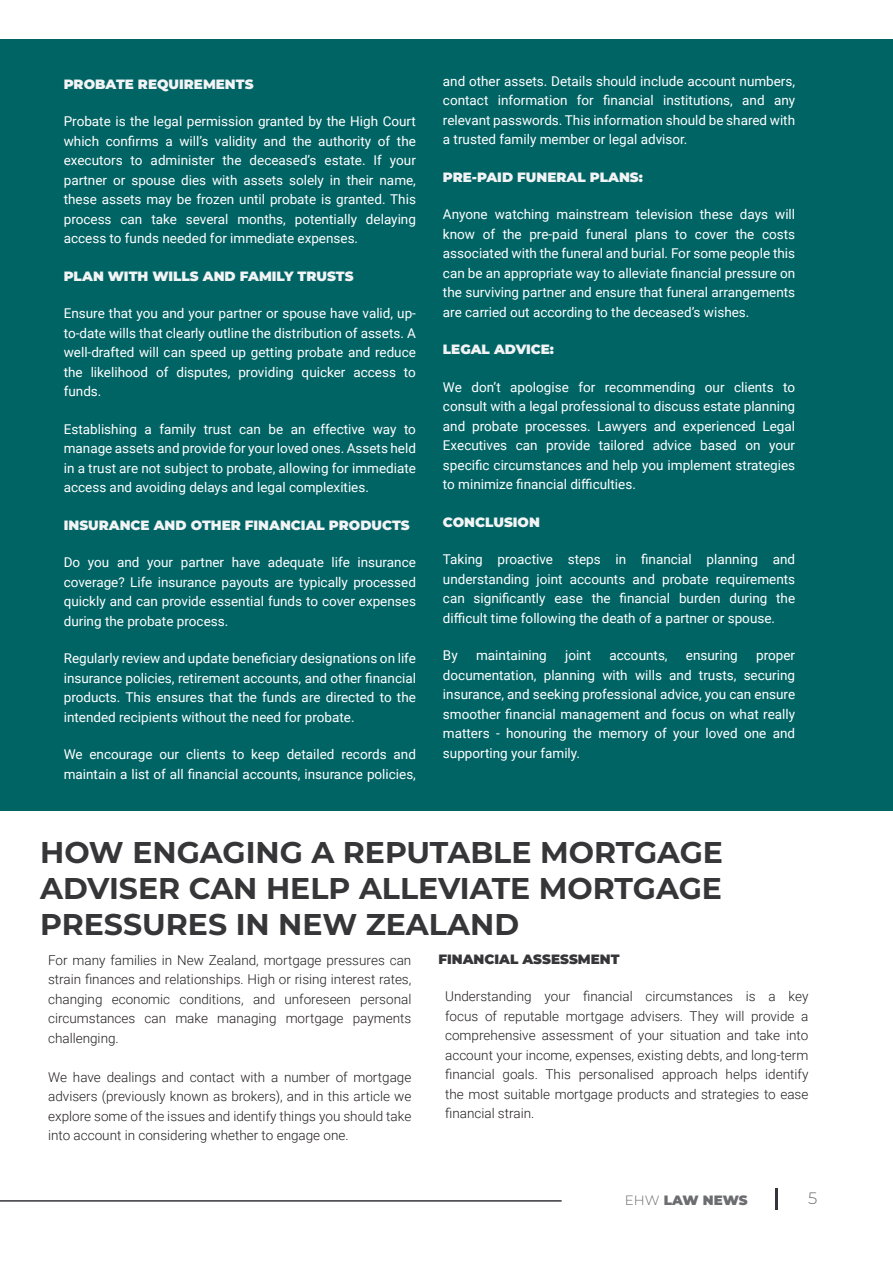
<style>
.page{position:relative;width:893px;height:1263px;background:#fff}
.page>*{position:absolute;margin:0;border:0;box-sizing:border-box;transform-origin:0 0}
.t1{font:700 30px/36px "Montserrat";color:#363639;text-align:justify}
.t2{font:300 16.5px "Montserrat";color:#6c6d70}
.Body_Text{font:13.5px/19.5px "Roboto";color:#fff;text-align:justify}
.Body_Text-2{font:300 13.5px/19.5px "Roboto";color:#231f20;text-align:justify}
.Body_Section_Heading{font:900 13.5px "Montserrat";color:#f2f3f4}
.Body_Section_Heading-2{font:900 13.5px "Montserrat";color:#363639}
.t3{font:900 13.5px "Montserrat";letter-spacing:-.01em;color:#6c6d70}
.s1{font-weight:300}
</style>
<div class="page">
<hr style="left:775px;top:1188px;width:3px;height:22px;background:#363539">
<hr style="left:0;top:1200px;width:562px;height:2px;background:#363539">
<div style="left:0;top:39px;width:893px;height:771px;background:#006364"></div>
<p class="Body_Section_Heading" style="left:64px;top:74px;width:191px">PROBATE REQUIREMENTS</p>
<p class="Body_Text" style="left:64px;top:111px;width:354px">Probate is the legal permission granted by the High Court which confirms a will’s validity and the authority of the executors to administer the deceased’s estate. If your partner or spouse dies with assets solely in their name, these assets may be frozen until probate is granted. This process can take several months, potentially delaying access to funds needed for immediate expenses.</p>
<p class="Body_Section_Heading" style="left:64px;top:266px;width:291px">PLAN WITH WILLS AND FAMILY TRUSTS</p>
<p class="Body_Text" style="left:64px;top:303px;width:354px">Ensure that you and your partner or spouse have valid, up&shy;to-date wills that clearly outline the distribution of assets. A well-drafted will can speed up getting probate and reduce the likelihood of disputes, providing quicker access to funds.</p>
<p class="Body_Text" style="left:64px;top:419px;width:354px">Establishing a family trust can be an effective way to manage assets and provide for your loved ones. Assets held in a trust are not subject to probate, allowing for immediate access and avoiding delays and legal complexities.</p>
<p class="Body_Section_Heading" style="left:64px;top:515px;width:347px">INSURANCE AND OTHER FINANCIAL PRODUCTS</p>
<p class="Body_Text" style="left:64px;top:552px;width:354px">Do you and your partner have adequate life insurance coverage? Life insurance payouts are typically processed quickly and can provide essential funds to cover expenses during the probate process.</p>
<p class="Body_Text" style="left:64px;top:648px;width:354px">Regularly review and update beneficiary designations on life insurance policies, retirement accounts, and other financial products. This ensures that the funds are directed to the intended recipients without the need for probate.</p>
<p class="Body_Text" style="left:64px;top:744px;width:354px">We encourage our clients to keep detailed records and maintain a list of all financial accounts, insurance policies,</p>
<p class="Body_Text" style="left:443px;top:71px;width:354px">and other assets. Details should include account numbers, contact information for financial institutions, and any relevant passwords. This information should be shared with a trusted family member or legal advisor.</p>
<p class="Body_Section_Heading" style="left:443px;top:167px;width:201px">PRE-PAID FUNERAL PLANS:</p>
<p class="Body_Text" style="left:443px;top:204px;width:354px">Anyone watching mainstream television these days will know of the pre-paid funeral plans to cover the costs associated with the funeral and burial. For some people this can be an appropriate way to alleviate financial pressure on the surviving partner and ensure that funeral arrangements are carried out according to the deceased’s wishes.</p>
<p class="Body_Section_Heading" style="left:443px;top:339px;width:113px">LEGAL ADVICE:</p>
<p class="Body_Text" style="left:443px;top:377px;width:354px">We don’t apologise for recommending our clients to consult with a legal professional to discuss estate planning and probate processes. Lawyers and experienced Legal Executives can provide tailored advice based on your specific circumstances and help you implement strategies to minimize financial difficulties.</p>
<p class="Body_Section_Heading" style="left:443px;top:512px;width:98px">CONCLUSION</p>
<p class="Body_Text" style="left:443px;top:549px;width:354px">Taking proactive steps in financial planning and understanding joint accounts and probate requirements can significantly ease the financial burden during the difficult time following the death of a partner or spouse.</p>
<p class="Body_Text" style="left:443px;top:645px;width:16px">By</p>
<p class="Body_Text" style="left:476px;top:645px;width:72px">maintaining</p>
<p class="Body_Text" style="left:565px;top:645px;width:28px">joint</p>
<p class="Body_Text" style="left:609px;top:645px;width:60px">accounts,</p>
<p class="Body_Text" style="left:686px;top:645px;width:53px">ensuring</p>
<p class="Body_Text" style="left:443px;top:645px;width:354px;text-indent:313px">proper documentation, planning with wills and trusts, securing insurance, and seeking professional advice, you can ensure smoother financial management and focus on what really matters - honouring the memory of your loved one and supporting your family.</p>
<p class="t1" style="left:40px;top:833px;width:684px">HOW ENGAGING A REPUTABLE MORTGAGE ADVISER CAN HELP ALLEVIATE MORTGAGE PRESSURES IN NEW ZEALAND</p>
<p class="Body_Text-2" style="left:48px;top:950px;width:365px">For many families in New Zealand, mortgage pressures can strain finances and relationships. High or rising interest rates, changing economic conditions, and unforeseen personal circumstances can make managing mortgage payments challenging.</p>
<p class="Body_Text-2" style="left:48px;top:1067px;width:365px">We have dealings and contact with a number of mortgage advisers (previously known as brokers), and in this article we explore some of the issues and identify things you should take into account in considering whether to engage one.</p>
<p class="Body_Section_Heading-2" style="left:438px;top:949px;width:183px">FINANCIAL ASSESSMENT</p>
<p class="Body_Text-2" style="left:445px;top:986px;width:365px">Understanding your financial circumstances is a key focus of reputable mortgage advisers. They will provide a comprehensive assessment of your situation and take into account your income, expenses, existing debts, and long-term financial goals. This personalised approach helps identify the most suitable mortgage products and strategies to ease financial strain.</p>
<p class="t3" style="left:625px;top:1190px;width:124px"><span class="s1">EHW</span> LAW NEWS</p>
<p class="t2" style="left:808px;top:1187px;width:11px">5</p>
</div>
